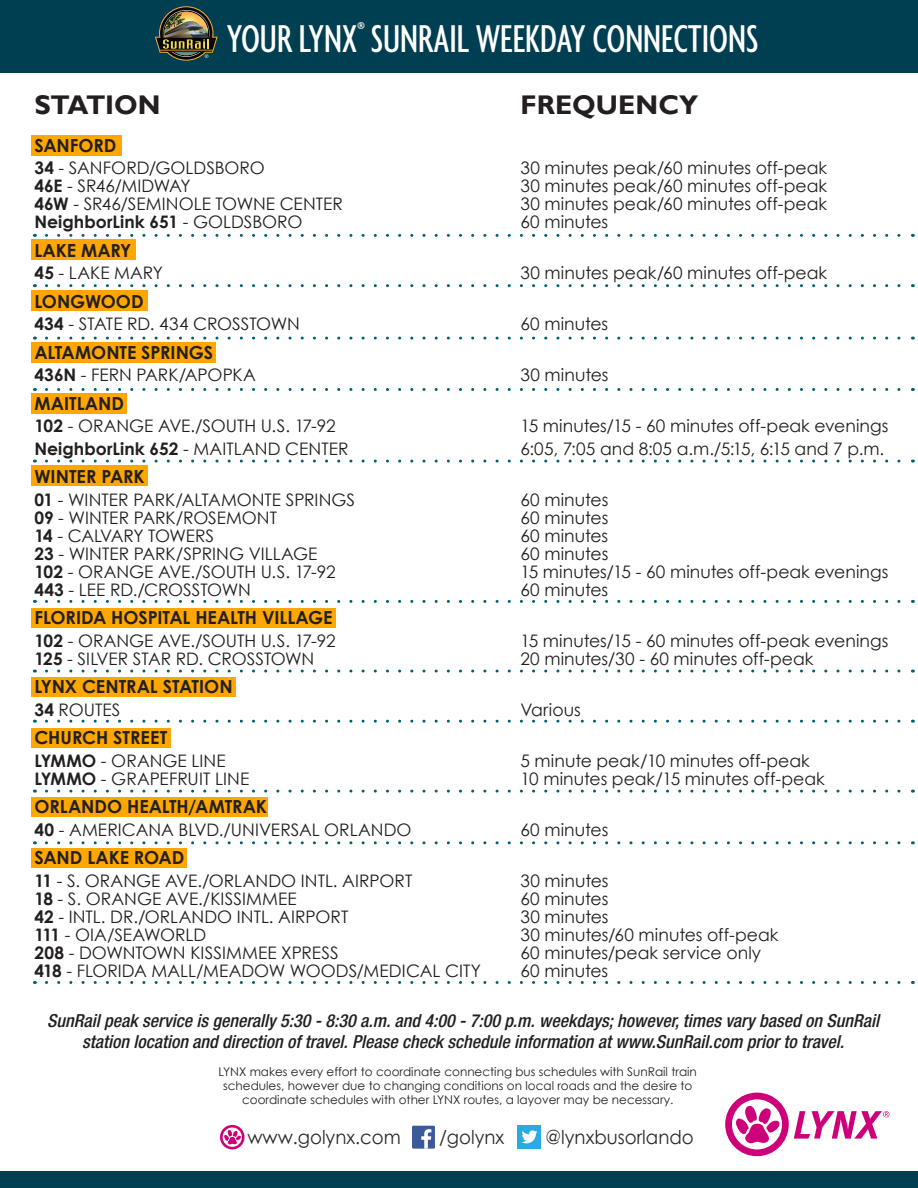
<style>
.page{position:relative;width:918px;height:1188px;background:#fff}
.page>*{position:absolute;margin:0;border:0;box-sizing:border-box;transform-origin:0 0}
.t1{font:500 extra-condensed 42px "Agenda";color:#fff}
.t2{font:700 27px "Gill Sans";letter-spacing:-.005em;color:#231f20}
.t3{font:19.2px "Century Gothic";color:#2e2926;scale:.95 1}
.t4{font:italic 500 condensed 18px/21.6px "Helvetica Neue";color:#231f20;text-align:center}
.t5{font:700 18px "Century Gothic";letter-spacing:-.005em;color:#231f20}
.t6{font:17.25px "Century Gothic";color:#231f20}
.t7{font:700 17.25px "Century Gothic";letter-spacing:.005em;color:#231f20}
.t8{font:500 16.65px "Agenda";color:#fff}
.t9{font:12px/14.4px "Century Gothic";color:#231f20;text-align:center}
.s1{font-weight:700}
.s2{font-weight:400}
</style>
<div class="page">
<svg style="left:725px;top:1093px;width:164px;height:63px"></svg>
<div style="left:517px;top:1125px;width:24px;height:24px;background:#2aaae1"></div>
<svg style="left:522px;top:1130px;width:15px;height:13px"></svg>
<div style="left:412px;top:1126px;width:23px;height:23px;background:#3b5a9a"></div>
<svg style="left:421px;top:1129px;width:10px;height:20px"></svg>
<svg style="left:220px;top:1125px;width:25px;height:24px"></svg>
<div style="left:0;top:0;width:918px;height:73px;background:#003e52"></div>
<div style="left:0;top:1171px;width:918px;height:17px;background:#003e52"></div>
<img style="left:155px;top:6px;width:63px;height:55px">
<svg style="left:46px;top:234px;width:855px;height:3px"></svg>
<svg style="left:46px;top:284px;width:855px;height:3px"></svg>
<svg style="left:46px;top:337px;width:855px;height:3px"></svg>
<svg style="left:46px;top:388px;width:855px;height:3px"></svg>
<svg style="left:46px;top:460px;width:855px;height:3px"></svg>
<svg style="left:46px;top:600px;width:855px;height:3px"></svg>
<svg style="left:46px;top:670px;width:855px;height:3px"></svg>
<svg style="left:46px;top:720px;width:855px;height:3px"></svg>
<svg style="left:46px;top:790px;width:855px;height:3px"></svg>
<svg style="left:46px;top:841px;width:855px;height:3px"></svg>
<svg style="left:46px;top:981px;width:855px;height:3px"></svg>
<div style="left:31px;top:135px;width:91px;height:20px;background:#ffa700"></div>
<div style="left:31px;top:290px;width:117px;height:20px;background:#ffa700"></div>
<div style="left:31px;top:240px;width:105px;height:20px;background:#ffa700"></div>
<div style="left:31px;top:342px;width:185px;height:20px;background:#ffa700"></div>
<div style="left:31px;top:393px;width:96px;height:20px;background:#ffa700"></div>
<div style="left:31px;top:466px;width:117px;height:20px;background:#ffa700"></div>
<div style="left:31px;top:608px;width:305px;height:20px;background:#ffa700"></div>
<div style="left:31px;top:677px;width:205px;height:20px;background:#ffa700"></div>
<div style="left:31px;top:728px;width:140px;height:20px;background:#ffa700"></div>
<div style="left:31px;top:797px;width:237px;height:20px;background:#ffa700"></div>
<div style="left:31px;top:848px;width:156px;height:20px;background:#ffa700"></div>
<p class="t8" style="left:357px;top:17px;width:10px">®</p>
<h1 class="t1" style="left:227px;top:15px;width:533px">YOUR LYNX SUNRAIL WEEKDAY CONNECTIONS</h1>
<h2 class="t2" style="left:34px;top:89px;width:128px">STATION</h2>
<h2 class="t2" style="left:520px;top:89px;width:179px">FREQUENCY</h2>
<p class="t5" style="left:34px;top:134px;width:84px">SANFORD</p>
<p class="t6" style="left:34px;top:158px;width:232px"><span class="s1">34</span> - SANFORD/GOLDSBORO</p>
<p class="t6" style="left:520px;top:158px;width:308px">30 minutes peak/60 minutes off-peak</p>
<p class="t6" style="left:34px;top:176px;width:158px"><span class="s1">46E</span> - SR46/MIDWAY</p>
<p class="t6" style="left:520px;top:176px;width:308px">30 minutes peak/60 minutes off-peak</p>
<p class="t6" style="left:34px;top:194px;width:310px"><span class="s1">46W</span> - SR46/SEMINOLE TOWNE CENTER</p>
<p class="t6" style="left:520px;top:194px;width:308px">30 minutes peak/60 minutes off-peak</p>
<p class="t7" style="left:34px;top:211px;width:269px">NeighborLink 651 <span class="s2">- GOLDSBORO</span></p>
<p class="t6" style="left:520px;top:212px;width:89px">60 minutes</p>
<p class="t5" style="left:34px;top:239px;width:99px">LAKE MARY</p>
<p class="t6" style="left:34px;top:263px;width:130px"><span class="s1">45</span> - LAKE MARY</p>
<p class="t6" style="left:520px;top:263px;width:308px">30 minutes peak/60 minutes off-peak</p>
<p class="t5" style="left:34px;top:290px;width:111px">LONGWOOD</p>
<p class="t6" style="left:34px;top:314px;width:267px"><span class="s1">434</span> - STATE RD. 434 CROSSTOWN</p>
<p class="t6" style="left:520px;top:314px;width:89px">60 minutes</p>
<p class="t5" style="left:34px;top:341px;width:180px">ALTAMONTE SPRINGS</p>
<p class="t6" style="left:34px;top:365px;width:223px"><span class="s1">436N</span> - FERN PARK/APOPKA</p>
<p class="t6" style="left:520px;top:365px;width:90px">30 minutes</p>
<p class="t5" style="left:34px;top:392px;width:91px">MAITLAND</p>
<p class="t6" style="left:34px;top:416px;width:303px"><span class="s1">102</span> - ORANGE AVE./SOUTH U.S. 17-92</p>
<p class="t6" style="left:520px;top:416px;width:370px">15 minutes/15 - 60 minutes off-peak evenings</p>
<p class="t7" style="left:34px;top:438px;width:316px">NeighborLink 652 <span class="s2">- MAITLAND CENTER</span></p>
<p class="t6" style="left:520px;top:438px;width:366px">6:05, 7:05 and 8:05 a.m./5:15, 6:15 and 7 p.m.</p>
<p class="t5" style="left:34px;top:466px;width:112px">WINTER PARK</p>
<p class="t6" style="left:34px;top:489px;width:322px"><span class="s1">01</span> - WINTER PARK/ALTAMONTE SPRINGS</p>
<p class="t6" style="left:520px;top:489px;width:89px">60 minutes</p>
<p class="t6" style="left:34px;top:507px;width:244px"><span class="s1">09</span> - WINTER PARK/ROSEMONT</p>
<p class="t6" style="left:520px;top:507px;width:89px">60 minutes</p>
<p class="t6" style="left:34px;top:525px;width:181px"><span class="s1">14</span> - CALVARY TOWERS</p>
<p class="t6" style="left:520px;top:525px;width:89px">60 minutes</p>
<p class="t6" style="left:34px;top:543px;width:285px"><span class="s1">23</span> - WINTER PARK/SPRING VILLAGE</p>
<p class="t6" style="left:520px;top:543px;width:89px">60 minutes</p>
<p class="t6" style="left:34px;top:561px;width:303px"><span class="s1">102</span> - ORANGE AVE./SOUTH U.S. 17-92</p>
<p class="t6" style="left:520px;top:561px;width:370px">15 minutes/15 - 60 minutes off-peak evenings</p>
<p class="t6" style="left:34px;top:579px;width:218px"><span class="s1">443</span> - LEE RD./CROSSTOWN</p>
<p class="t6" style="left:520px;top:579px;width:89px">60 minutes</p>
<p class="t5" style="left:34px;top:607px;width:300px">FLORIDA HOSPITAL HEALTH VILLAGE</p>
<p class="t6" style="left:34px;top:630px;width:303px"><span class="s1">102</span> - ORANGE AVE./SOUTH U.S. 17-92</p>
<p class="t6" style="left:520px;top:630px;width:370px">15 minutes/15 - 60 minutes off-peak evenings</p>
<p class="t6" style="left:34px;top:648px;width:281px"><span class="s1">125</span> - SILVER STAR RD. CROSSTOWN</p>
<p class="t6" style="left:520px;top:648px;width:295px">20 minutes/30 - 60 minutes off-peak</p>
<p class="t5" style="left:34px;top:676px;width:200px">LYNX CENTRAL STATION</p>
<p class="t6" style="left:34px;top:699px;width:88px"><span class="s1">34</span> ROUTES</p>
<p class="t6" style="left:520px;top:699px;width:62px">Various</p>
<p class="t5" style="left:34px;top:727px;width:134px">CHURCH STREET</p>
<p class="t6" style="left:34px;top:750px;width:193px"><span class="s1">LYMMO</span> - ORANGE LINE</p>
<p class="t6" style="left:520px;top:750px;width:291px">5 minute peak/10 minutes off-peak</p>
<p class="t6" style="left:34px;top:768px;width:216px"><span class="s1">LYMMO</span> - GRAPEFRUIT LINE</p>
<p class="t6" style="left:520px;top:768px;width:306px">10 minutes peak/15 minutes off-peak</p>
<p class="t5" style="left:34px;top:796px;width:234px">ORLANDO HEALTH/AMTRAK</p>
<p class="t6" style="left:34px;top:819px;width:379px"><span class="s1">40</span> - AMERICANA BLVD./UNIVERSAL ORLANDO</p>
<p class="t6" style="left:520px;top:819px;width:89px">60 minutes</p>
<p class="t5" style="left:34px;top:847px;width:151px">SAND LAKE ROAD</p>
<p class="t6" style="left:34px;top:870px;width:379px"><span class="s1">11</span> - S. ORANGE AVE./ORLANDO INTL. AIRPORT</p>
<p class="t6" style="left:520px;top:870px;width:90px">30 minutes</p>
<p class="t6" style="left:34px;top:888px;width:264px"><span class="s1">18</span> - S. ORANGE AVE./KISSIMMEE</p>
<p class="t6" style="left:520px;top:888px;width:89px">60 minutes</p>
<p class="t6" style="left:34px;top:906px;width:315px"><span class="s1">42</span> - INTL. DR./ORLANDO INTL. AIRPORT</p>
<p class="t6" style="left:520px;top:906px;width:90px">30 minutes</p>
<p class="t6" style="left:34px;top:924px;width:173px"><span class="s1">111</span> - OIA/SEAWORLD</p>
<p class="t6" style="left:520px;top:924px;width:260px">30 minutes/60 minutes off-peak</p>
<p class="t6" style="left:34px;top:942px;width:306px"><span class="s1">208</span> - DOWNTOWN KISSIMMEE XPRESS</p>
<p class="t6" style="left:520px;top:942px;width:242px">60 minutes/peak service only</p>
<p class="t6" style="left:34px;top:960px;width:448px"><span class="s1">418</span> - FLORIDA MALL/MEADOW WOODS/MEDICAL CITY</p>
<p class="t6" style="left:520px;top:960px;width:89px">60 minutes</p>
<p class="t4" style="left:47px;top:1009px;width:834px">SunRail peak service is generally 5:30 - 8:30 a.m. and 4:00 - 7:00 p.m. weekdays; however, times vary based on SunRail station location and direction of travel. Please check schedule information at www.SunRail.com prior to travel.</p>
<p class="t9" style="left:219px;top:1064px;width:480px">LYNX makes every effort to coordinate connecting bus schedules with SunRail train schedules, however due to changing conditions on local roads and the desire to coordinate schedules with other LYNX routes, a layover may be necessary.</p>
<p class="t3" style="left:248px;top:1125px;width:163px">www.golynx.com</p>
<p class="t3" style="left:439px;top:1126px;width:70px">/golynx</p>
<p class="t3" style="left:545px;top:1126px;width:158px">@lynxbusorlando</p>
</div>
